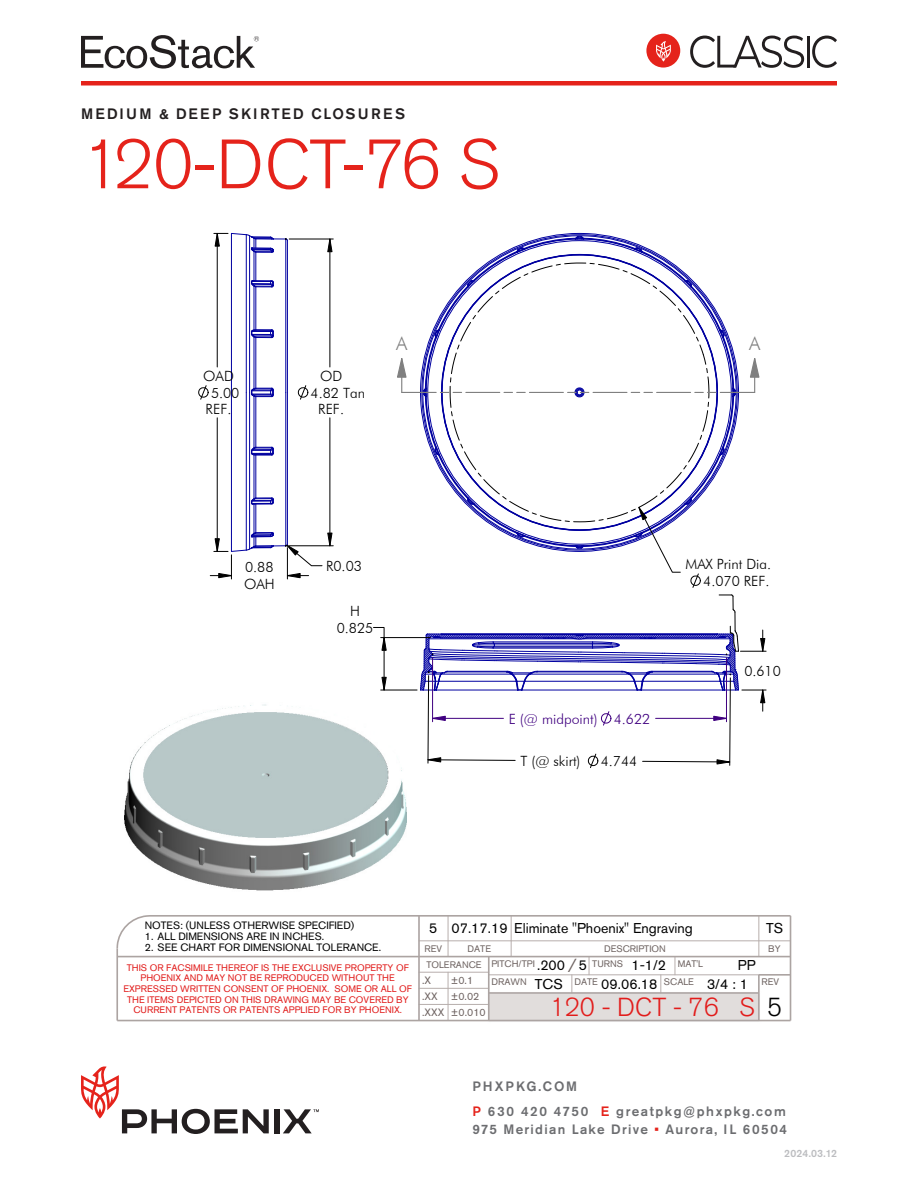
<style>
.page{position:relative;width:918px;height:1188px;background:#fff}
.page>*{position:absolute;margin:0;border:0;box-sizing:border-box;transform-origin:0 0}
.t1{font:300 69px "Akzidenz Grotesk Std";letter-spacing:-.025em;color:#e5231b}
.t2{font:300 25.8px "Akzidenz Grotesk Std";color:#e11c1b}
.t3{font:300 25.8px "Akzidenz Grotesk Std";color:#000}
.t4{font:18.75px "Futura Lt BT";color:#808080}
.t5{font:300 18.75px "Akzidenz Grotesk Std";color:#6e6361}
.t6{font:500 15px "Akzidenz Grotesk Std";letter-spacing:.155em;color:#231f20}
.t7{font:14.1px/17px "Futura Lt BT";color:#000}
.t8{font:14.1px "Akzidenz Grotesk Std";color:#000}
.t9{font:14.1px "Futura Lt BT";color:#400080}
.t10{font:500 13.5px/24.8px "Akzidenz Grotesk Std";letter-spacing:.115em;color:#6c6d70}
.t11{font:500 13.5px "Akzidenz Grotesk Std";letter-spacing:.095em;color:#6c6d70}
.t12{font:10.65px "Akzidenz Grotesk Std";color:#000}
.t13{font:10.65px/16px "Akzidenz Grotesk Std";color:#6e6361}
.t14{font:500 10.5px "Akzidenz Grotesk Std";letter-spacing:.02em;color:#bcbdc0}
.t15{font:9.45px/10.6px "Akzidenz Grotesk Std";color:#e11c1b;text-align:center}
.t16{font:9.45px "Akzidenz Grotesk Std";color:#6e6361}
.s1{color:#e5231b}
</style>
<div class="page">
<div style="left:274px;top:1109px;width:5px;height:24px;background:#231f20"></div>
<svg style="left:81px;top:1066px;width:188px;height:68px"></svg>
<svg style="left:283px;top:1109px;width:36px;height:24px"></svg>
<div style="left:81px;top:81px;width:756px;height:5px;background:#e5231b"></div>
<div style="left:646px;top:34px;width:34px;height:34px;background:#e5231b;border-radius:50%"></div>
<svg style="left:656px;top:41px;width:15px;height:21px"></svg>
<svg style="left:690px;top:36px;width:114px;height:32px"></svg>
<hr style="left:807px;top:36px;width:3px;height:32px;background:#231f20">
<svg style="left:812px;top:36px;width:25px;height:32px"></svg>
<svg style="left:81px;top:35px;width:178px;height:34px"></svg>
<img style="left:117px;top:232px;width:675px;height:790px">
<hr style="left:419px;top:1004px;width:70px;height:1px;background:#b7aeac">
<hr style="left:448px;top:972px;width:1px;height:49px;background:#b7aeac">
<svg style="left:116px;top:914px;width:676px;height:79px"></svg>
<hr style="left:489px;top:992px;width:270px;height:2px;background:#aca4a2">
<hr style="left:759px;top:974px;width:32px;height:2px;background:#aca4a2">
<hr style="left:418px;top:916px;width:2px;height:105px;background:#aca4a2">
<hr style="left:116px;top:948px;width:2px;height:73px;background:#aca4a2">
<hr style="left:488px;top:957px;width:2px;height:64px;background:#aca4a2">
<hr style="left:790px;top:916px;width:1px;height:105px;background:#aca4a2">
<hr style="left:117px;top:956px;width:674px;height:1px;background:#aca4a2">
<hr style="left:758px;top:975px;width:2px;height:46px;background:#aca4a2">
<hr style="left:117px;top:1020px;width:674px;height:1px;background:#aca4a2">
<hr style="left:246px;top:392px;width:1px;height:158px;background:#0000a0">
<hr style="left:246px;top:235px;width:1px;height:157px;background:#0000a0">
<hr style="left:249px;top:392px;width:1px;height:157px;background:#0000a0">
<hr style="left:249px;top:236px;width:1px;height:156px;background:#0000a0">
<hr style="left:254px;top:286px;width:1px;height:44px;background:#0000a0">
<hr style="left:254px;top:337px;width:1px;height:52px;background:#0000a0">
<hr style="left:254px;top:396px;width:1px;height:52px;background:#0000a0">
<hr style="left:254px;top:455px;width:1px;height:44px;background:#0000a0">
<hr style="left:256px;top:338px;width:1px;height:50px;background:#0000a0">
<hr style="left:256px;top:397px;width:1px;height:50px;background:#0000a0">
<svg style="left:251px;top:388px;width:23px;height:9px"></svg>
<hr style="left:286px;top:392px;width:1px;height:154px;background:#0000a0">
<hr style="left:286px;top:239px;width:1px;height:153px;background:#0000a0">
<hr style="left:256px;top:455px;width:1px;height:43px;background:#0000a0">
<hr style="left:256px;top:287px;width:1px;height:43px;background:#0000a0">
<svg style="left:251px;top:328px;width:23px;height:10px"></svg>
<svg style="left:251px;top:447px;width:23px;height:9px"></svg>
<hr style="left:231px;top:392px;width:1px;height:159px;background:#0000a0">
<hr style="left:231px;top:233px;width:1px;height:159px;background:#0000a0">
<hr style="left:287px;top:392px;width:1px;height:152px;background:#0000a0">
<hr style="left:287px;top:241px;width:1px;height:151px;background:#0000a0">
<svg style="left:420px;top:233px;width:319px;height:319px"></svg>
<svg style="left:298px;top:385px;width:10px;height:15px"></svg>
<hr style="left:289px;top:239px;width:44px;height:1px;background:#000">
<hr style="left:330px;top:239px;width:1px;height:128px;background:#000">
<hr style="left:330px;top:418px;width:1px;height:128px;background:#000">
<svg style="left:327px;top:238px;width:6px;height:14px"></svg>
<svg style="left:420px;top:594px;width:346px;height:174px"></svg>
<hr style="left:217px;top:233px;width:1px;height:134px;background:#000">
<hr style="left:217px;top:418px;width:1px;height:133px;background:#000">
<svg style="left:198px;top:385px;width:11px;height:15px"></svg>
<svg style="left:214px;top:233px;width:75px;height:55px"></svg>
<svg style="left:210px;top:497px;width:123px;height:82px"></svg>
<svg style="left:396px;top:357px;width:11px;height:21px"></svg>
<svg style="left:749px;top:357px;width:11px;height:21px"></svg>
<hr style="left:401px;top:359px;width:1px;height:33px;background:#808080">
<hr style="left:754px;top:359px;width:1px;height:33px;background:#808080">
<hr style="left:402px;top:392px;width:34px;height:1px;background:#808080">
<svg style="left:423px;top:235px;width:313px;height:353px"></svg>
<hr style="left:720px;top:392px;width:35px;height:1px;background:#808080">
<hr style="left:381px;top:690px;width:36px;height:1px;background:#000">
<hr style="left:381px;top:637px;width:49px;height:1px;background:#000">
<hr style="left:384px;top:638px;width:1px;height:52px;background:#000">
<svg style="left:381px;top:677px;width:6px;height:14px"></svg>
<svg style="left:373px;top:627px;width:14px;height:24px"></svg>
<h3 class="t6" style="left:81px;top:105px;width:326px">MEDIUM &amp; DEEP SKIRTED CLOSURES</h3>
<h1 class="t1" style="left:81px;top:126px;width:420px">120-DCT-76 S</h1>
<p class="t7" style="left:203px;top:367px;width:32px">OAD</p>
<p class="t7" style="left:206px;top:401px;width:27px">REF.</p>
<p class="t7" style="left:211px;top:384px;width:30px">5.00</p>
<p class="t7" style="left:320px;top:367px;width:24px">OD</p>
<p class="t7" style="left:318px;top:384px;width:48px;text-indent:-8px">4.82 Tan<br>REF.</p>
<p class="t4" style="left:396px;top:332px;width:13px">A</p>
<p class="t4" style="left:749px;top:332px;width:13px">A</p>
<p class="t7" style="left:244px;top:559px;width:32px">0.88<br>OAH</p>
<p class="t7" style="left:326px;top:557px;width:37px">R0.03</p>
<p class="t7" style="left:337px;top:602px;width:38px;text-align:center">H<br>0.825</p>
<p class="t9" style="left:509px;top:710px;width:143px">E (@ midpoint) 4.622</p>
<p class="t7" style="left:520px;top:752px;width:62px">T (@ skirt)</p>
<p class="t7" style="left:601px;top:752px;width:38px">4.744</p>
<p class="t7" style="left:686px;top:555px;width:87px;text-align:right">MAX Print Dia.<br>4.070 REF.</p>
<p class="t7" style="left:744px;top:662px;width:38px">0.610</p>
<p class="t12" style="left:145px;top:919px;width:211px">NOTES: (UNLESS OTHERWISE SPECIFIED)</p>
<p class="t12" style="left:145px;top:930px;width:181px">1. ALL DIMENSIONS ARE IN INCHES.</p>
<p class="t8" style="left:429px;top:919px;width:10px">5</p>
<p class="t8" style="left:452px;top:919px;width:58px">07.17.19</p>
<p class="t8" style="left:514px;top:919px;width:180px">Eliminate "Phoenix" Engraving</p>
<p class="t8" style="left:766px;top:919px;width:19px">TS</p>
<p class="t12" style="left:145px;top:941px;width:238px">2. SEE CHART FOR DIMENSIONAL TOLERANCE.</p>
<p class="t15" style="left:123px;top:962px;width:290px">THIS OR FACSIMILE THEREOF IS THE EXCLUSIVE PROPERTY OF PHOENIX AND MAY NOT BE REPRODUCED WITHOUT THE EXPRESSED WRITTEN CONSENT OF PHOENIX. SOME OR ALL OF THE ITEMS DEPICTED ON THIS DRAWING MAY BE COVERED BY</p>
<p class="t15" style="left:133px;top:1004px;width:270px">CURRENT PATENTS OR PATENTS APPLIED FOR BY PHOENIX.</p>
<p class="t16" style="left:424px;top:943px;width:19px">REV</p>
<p class="t16" style="left:468px;top:943px;width:25px">DATE</p>
<p class="t16" style="left:604px;top:943px;width:63px">DESCRIPTION</p>
<p class="t16" style="left:768px;top:943px;width:14px">BY</p>
<p class="t16" style="left:426px;top:959px;width:57px">TOLERANCE</p>
<p class="t13" style="left:422px;top:972px;width:65px">.X<br>.XX<br>.XXX ±0.010</p>
<p class="t5" style="left:568px;top:955px;width:11px">/</p>
<p class="t16" style="left:678px;top:958px;width:27px">MAT'L</p>
<p class="t16" style="left:491px;top:958px;width:45px">PITCH/TPI</p>
<p class="t16" style="left:592px;top:958px;width:32px">TURNS</p>
<p class="t8" style="left:738px;top:957px;width:19px">PP</p>
<p class="t8" style="left:537px;top:957px;width:30px">.200</p>
<p class="t8" style="left:631px;top:957px;width:36px">1-1/2</p>
<p class="t8" style="left:579px;top:957px;width:10px">5</p>
<p class="t13" style="left:451px;top:972px;width:30px">±0.1 ±0.02</p>
<p class="t16" style="left:491px;top:976px;width:37px">DRAWN</p>
<p class="t16" style="left:574px;top:976px;width:25px">DATE</p>
<p class="t16" style="left:664px;top:976px;width:32px">SCALE</p>
<p class="t16" style="left:762px;top:976px;width:19px">REV</p>
<p class="t8" style="left:535px;top:975px;width:29px">TCS</p>
<p class="t8" style="left:707px;top:975px;width:42px">3/4 : 1</p>
<p class="t8" style="left:601px;top:975px;width:58px">09.06.18</p>
<p class="t2" style="left:550px;top:993px;width:206px">120 - DCT - 76 S</p>
<p class="t3" style="left:767px;top:993px;width:17px">5</p>
<h3 class="t10" style="left:472px;top:1074px;width:315px">PHXPKG.COM<br><span class="s1">P</span> 630 420 4750 <span class="s1">E</span> greatpkg@phxpkg.com</h3>
<h3 class="t11" style="left:472px;top:1121px;width:316px">975 Meridian Lake Drive <span class="s1">•</span> Aurora, IL 60504</h3>
<p class="t14" style="left:784px;top:1147px;width:54px">2024.03.12</p>
</div>
